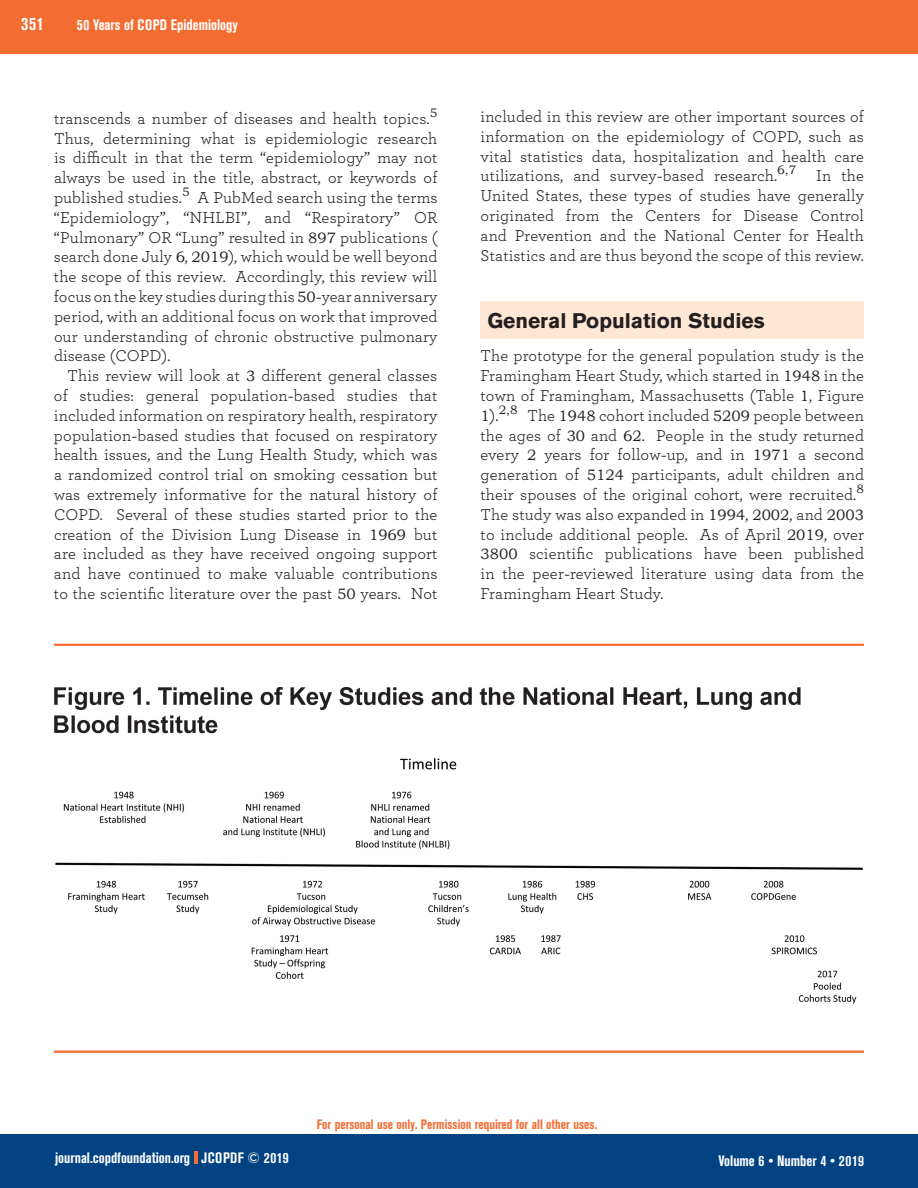
<style>
.page{position:relative;width:918px;height:1188px;background:#fff}
.page>*{position:absolute;margin:0;border:0;box-sizing:border-box;transform-origin:0 0}
.t1{font:700 21px "Akzidenz Grotesk BE";color:#231f20}
.t2{font:700 condensed 18px "Akzidenz Grotesk BE";color:#fff}
.t3{font:16.5px/19.8px "Breathe";letter-spacing:.01em;color:#231f20;text-align:justify}
.t4{font:700 condensed 15px "Akzidenz Grotesk BE";color:#fff}
.t5{font:700 condensed 13.5px "Akzidenz Grotesk BE";color:#f36c32}
.s1{font-family:"Bookman Old Style";font-size:15px}
</style>
<div class="page">
<div style="left:0;top:1134px;width:918px;height:54px;background:#004282"></div>
<div style="left:0;top:0;width:918px;height:54px;background:#f36c32"></div>
<svg style="left:194px;top:1152px;width:3px;height:12px"></svg>
<div style="left:481px;top:301px;width:383px;height:38px;background:#fee7d4"></div>
<img style="left:54px;top:688px;width:809px;height:316px">
<hr style="left:54px;top:644px;width:810px;height:2px;background:#f36c32">
<hr style="left:54px;top:1051px;width:810px;height:2px;background:#f36c32">
<p class="t2" style="left:21px;top:13px;width:24px">351</p>
<p class="t4" style="left:77px;top:16px;width:162px">50 Years of COPD Epidemiology</p>
<p class="t3" style="left:54px;top:108px;width:385px">transcends a number of diseases and health topics.<sup>5<br></sup>Thus, determining what is epidemiologic research is difficult in that the term “epidemiology” may not always be used in the title, abstract, or keywords of published studies.<sup>5</sup> A PubMed search using the terms “Epidemiology”, “NHLBI”, and “Respiratory” OR “Pulmonary” OR “Lung” resulted in <span class="s1">897</span> publications ( search done July <span class="s1">6</span>, <span class="s1">2019</span>), which would be well beyond the scope of this review. Accordingly, this review will focus on the key studies during this <span class="s1">50-</span>year anniversary period, with an additional focus on work that improved our understanding of chronic obstructive pulmonary disease (COPD).</p>
<p class="t3" style="left:54px;top:365px;width:385px;text-indent:14px">This review will look at <span class="s1">3</span> different general classes of studies: general population<span class="s1">-</span>based studies that included information on respiratory health, respiratory population<span class="s1">-</span>based studies that focused on respiratory health issues, and the Lung Health Study, which was a randomized control trial on smoking cessation but was extremely informative for the natural history of COPD. Several of these studies started prior to the creation of the Division Lung Disease in <span class="s1">1969</span> but are included as they have received ongoing support and have continued to make valuable contributions to the scientific literature over the past <span class="s1">50</span> years. Not</p>
<p class="t3" style="left:481px;top:106px;width:385px">included in this review are other important sources of information on the epidemiology of COPD, such as vital statistics data, hospitalization and health care utilizations, and survey<span class="s1">-</span>based research.<sup>6,7</sup> In the United States, these types of studies have generally originated from the Centers for Disease Control and Prevention and the National Center for Health Statistics and are thus beyond the scope of this review.</p>
<p class="t1" style="left:487px;top:308px;width:279px">General Population Studies</p>
<p class="t3" style="left:481px;top:345px;width:385px">The prototype for the general population study is the Framingham Heart Study, which started in <span class="s1">1948</span> in the town of Framingham, Massachusetts (Table <span class="s1">1</span>, Figure <span class="s1">1</span>).<sup>2,8</sup> The <span class="s1">1948</span> cohort included <span class="s1">5209</span> people between the ages of <span class="s1">30</span> and <span class="s1">62</span>. People in the study returned every <span class="s1">2</span> years for follow<span class="s1">-</span>up, and in <span class="s1">1971</span> a second generation of <span class="s1">5124</span> participants, adult children and their spouses of the original cohort, were recruited.<sup>8<br></sup>The study was also expanded in <span class="s1">1994</span>, <span class="s1">2002</span>, and <span class="s1">2003 </span>to include additional people. As of April <span class="s1">2019</span>, over <span class="s1">3800</span> scientific publications have been published in the peer<span class="s1">-</span>reviewed literature using data from the Framingham Heart Study.</p>
<p class="t5" style="left:317px;top:1117px;width:282px">For personal use only. Permission required for all other uses.</p>
<p class="t4" style="left:55px;top:1149px;width:235px">journal.copdfoundation.org JCOPDF © 2019</p>
<p class="t4" style="left:719px;top:1152px;width:147px">Volume 6 • Number 4 • 2019</p>
</div>
